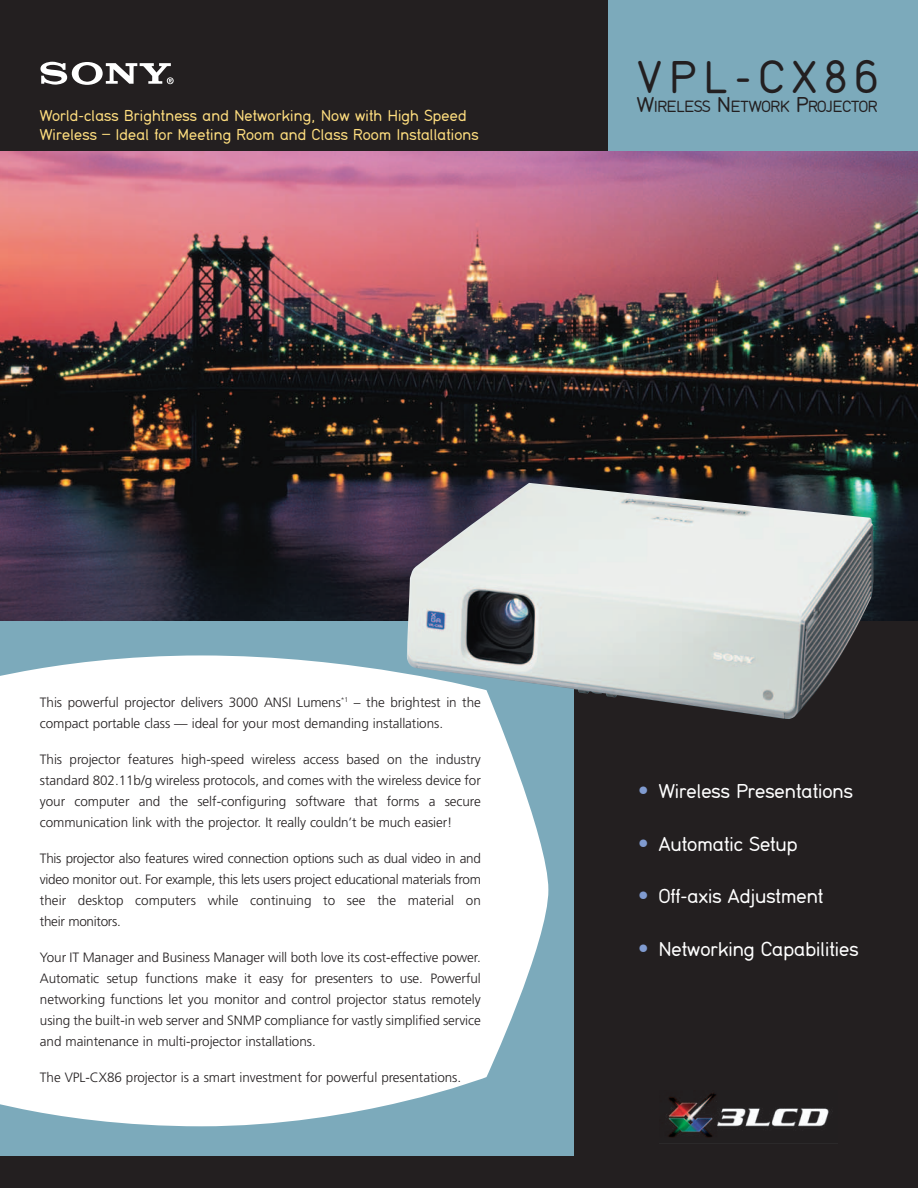
<style>
.page{position:relative;width:918px;height:1188px;background:#fff}
.page>*{position:absolute;margin:0;border:0;box-sizing:border-box;transform-origin:0 0}
.t1{font:48px "Din 16";letter-spacing:.17em;color:#231f20}
.t2{font:21px "Din 16";color:#fff}
.t3{font:16.8px "Din 16";letter-spacing:-.01em;color:#231f20}
.t4{font:16.5px/18.6px "Din 16";letter-spacing:.01em;color:#ffde7f}
.t5{font:300 13.5px/21px "Frutiger";letter-spacing:-.005em;color:#231f20;text-align:justify}
.s1{font-size:22.5px}
.s2{font-size:46.5px;color:#809bd0}
</style>
<div class="page">
<div style="left:0;top:618px;width:607px;height:570px;background:#7caabb"></div>
<svg style="left:0;top:655px;width:548px;height:471px;background:#f4f8f9"></svg>
<div style="left:575px;top:588px;width:343px;height:600px;background:#231f20"></div>
<div style="left:605px;top:0;width:313px;height:192px;background:#7caabb"></div>
<div style="left:0;top:0;width:607px;height:192px;background:#231f20"></div>
<svg style="left:40px;top:62px;width:134px;height:23px"></svg>
<div style="left:0;top:1157px;width:577px;height:31px;background:#231f20"></div>
<img style="left:0;top:152px;width:918px;height:469px">
<img style="left:407px;top:483px;width:466px;height:236px">
<img style="left:668px;top:1093px;width:161px;height:45px">
<p class="t4" style="left:40px;top:108px;width:440px">World-class Brightness and Networking, Now with High Speed<br>Wireless – Ideal for Meeting Room and Class Room Installations</p>
<h1 class="t1" style="left:638px;top:59px;width:241px">VPL-CX86</h1>
<p class="t3" style="left:637px;top:100px;width:242px"><span class="s1">W</span>IRELESS <span class="s1">N</span>ETWORK <span class="s1">P</span>ROJECTOR</p>
<p class="t5" style="left:40px;top:693px;width:442px">This powerful projector delivers 3000 ANSI Lumens<sup>*1</sup> – the brightest in the compact portable class — ideal for your most demanding installations.</p>
<p class="t5" style="left:40px;top:750px;width:442px">This projector features high-speed wireless access based on the industry standard 802.11b/g wireless protocols, and comes with the wireless device for your computer and the self-configuring software that forms a secure communication link with the projector. It really couldn’t be much easier!</p>
<p class="t5" style="left:40px;top:849px;width:443px">This projector also features wired connection options such as dual video in and video monitor out. For example, this lets users project educational materials from their desktop computers while continuing to see the material on their monitors.</p>
<p class="t5" style="left:40px;top:948px;width:442px">Your IT Manager and Business Manager will both love its cost-effective power.<br>Automatic setup functions make it easy for presenters to use. Powerful networking functions let you monitor and control projector status remotely using the built-in web server and SNMP compliance for vastly simplified service and maintenance in multi-projector installations.</p>
<p class="t5" style="left:40px;top:1068px;width:423px">The VPL-CX86 projector is a smart investment for powerful presentations.</p>
<h2 class="t2" style="left:636px;top:783px;width:219px"><span class="s2">•</span> Wireless Presentations</h2>
<h2 class="t2" style="left:636px;top:836px;width:163px"><span class="s2">•</span> Automatic Setup</h2>
<h2 class="t2" style="left:636px;top:888px;width:189px"><span class="s2">•</span> Off-axis Adjustment</h2>
<h2 class="t2" style="left:636px;top:941px;width:224px"><span class="s2">•</span> Networking Capabilities</h2>
</div>
